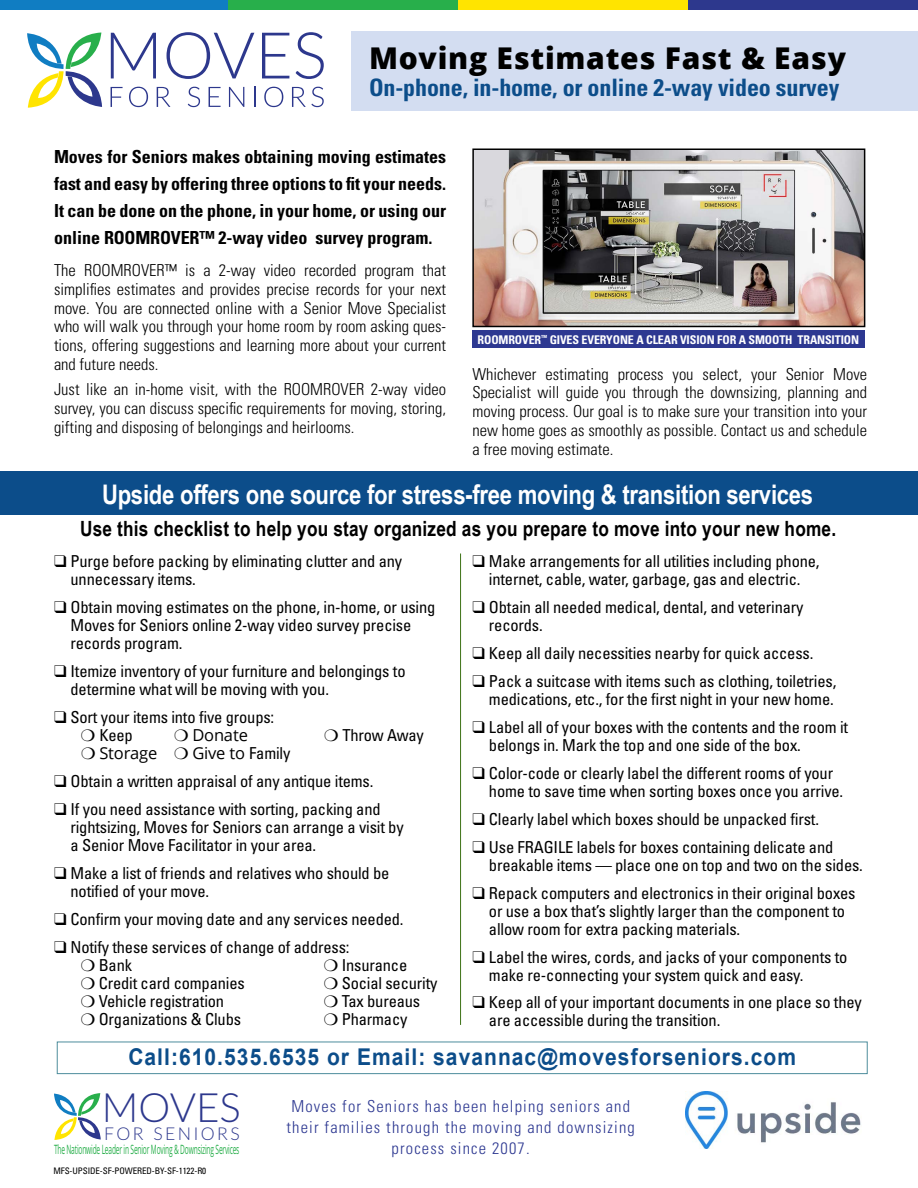
<style>
.page{position:relative;width:918px;height:1188px;background:#fff}
.page>*{position:absolute;margin:0;border:0;box-sizing:border-box;transform-origin:0 0}
.t1{font:300 40.35px "Lato";color:#2d388d}
.t2{font:800 30px "Open Sans";letter-spacing:.025em;color:#000}
.t3{font:700 27px "Arial Narrow";letter-spacing:-.01em;color:#fff}
.t4{font:700 condensed 24px "Univers";letter-spacing:-.005em;color:#0c4d8a}
.t5{font:700 23.1px "Arial";letter-spacing:.05em;color:#0c4d8a;scale:.91 1}
.t6{font:700 21px "Arial Narrow";letter-spacing:.01em;color:#000}
.t7{font:700 condensed 18px/27px "Univers";color:#000;text-align:justify}
.t8{font:300 17.7px "Lato";letter-spacing:.14em;color:#2d388d}
.t9{font:condensed 16.5px/18px "Univers";letter-spacing:-.01em;color:#000}
.t10{font:300 condensed 16.5px/18.8px "Univers";color:#000;text-align:justify}
.t11{font:300 condensed 16.5px/21px "Univers";letter-spacing:.07em;color:#2d3891;text-align:center}
.t12{font:16.5px "Open Sans";letter-spacing:-.01em;color:#000}
.t13{font:12.9px "Open Sans";letter-spacing:-.025em;color:#28af4b;scale:.51 1}
.t14{font:700 condensed 12px "Univers";letter-spacing:-.01em;color:#fff}
.t15{font:condensed 9px "Univers";letter-spacing:-.01em;color:#000}
.s1{font-family:"Univers";font-stretch:condensed}
</style>
<div class="page">
<svg style="left:27px;top:32px;width:75px;height:76px"></svg>
<svg style="left:111px;top:33px;width:45px;height:45px"></svg>
<svg style="left:167px;top:32px;width:87px;height:47px"></svg>
<svg style="left:262px;top:33px;width:27px;height:45px"></svg>
<svg style="left:296px;top:32px;width:28px;height:47px"></svg>
<svg style="left:111px;top:87px;width:12px;height:20px"></svg>
<svg style="left:129px;top:87px;width:19px;height:20px"></svg>
<svg style="left:157px;top:87px;width:13px;height:20px"></svg>
<svg style="left:188px;top:87px;width:12px;height:20px"></svg>
<svg style="left:209px;top:87px;width:12px;height:20px"></svg>
<svg style="left:229px;top:87px;width:15px;height:20px"></svg>
<hr style="left:254px;top:87px;width:2px;height:20px;background:#2d388d">
<svg style="left:264px;top:87px;width:19px;height:20px"></svg>
<svg style="left:292px;top:87px;width:32px;height:20px"></svg>
<div style="left:0;top:0;width:228px;height:9px;background:#107dc2"></div>
<div style="left:228px;top:0;width:230px;height:9px;background:#28af4b"></div>
<div style="left:458px;top:0;width:230px;height:9px;background:#ffe400"></div>
<div style="left:688px;top:0;width:230px;height:9px;background:#2d388d"></div>
<div style="left:351px;top:32px;width:567px;height:79px;background:#d3ddf1"></div>
<img style="left:475px;top:151px;width:387px;height:173px">
<div style="left:472px;top:148px;width:393px;height:179px;border:2px solid #000"></div>
<div style="left:472px;top:331px;width:392px;height:17px;background:#2d3891"></div>
<div style="left:0;top:471px;width:918px;height:43px;background:#0c4d8a"></div>
<div style="left:57px;top:1042px;width:810px;height:32px;border:1px solid #4d8d9c"></div>
<hr style="left:460px;top:554px;width:1px;height:471px;background:#3d7216">
<svg style="left:54px;top:1093px;width:47px;height:47px"></svg>
<img style="left:685px;top:1092px;width:176px;height:56px">
<h2 class="t2" style="left:369px;top:36px;width:479px">Moving Estimates Fast &amp; Easy</h2>
<h3 class="t4" style="left:369px;top:73px;width:472px">On-phone, in-home, or online 2-way video survey</h3>
<p class="t7" style="left:54px;top:143px;width:394px">Moves for Seniors makes obtaining moving estimates fast and easy by offering three options to fit your needs.<br>It can be done on the phone, in your home, or using our online ROOMROVER™ 2-way video survey program.</p>
<p class="t10" style="left:54px;top:261px;width:394px">The ROOMROVER™ is a 2-way video recorded program that simplifies estimates and provides precise records for your next move. You are connected online with a Senior Move Specialist who will walk you through your home room by room asking ques&shy;tions, offering suggestions and learning more about your current and future needs.</p>
<p class="t10" style="left:54px;top:380px;width:394px">Just like an in-home visit, with the ROOMROVER 2-way video survey, you can discuss specific requirements for moving, storing, gifting and disposing of belongings and heirlooms.</p>
<p class="t14" style="left:478px;top:333px;width:383px">ROOMROVER<sup>™</sup> GIVES EVERYONE A CLEAR VISION FOR A SMOOTH TRANSITION</p>
<p class="t10" style="left:472px;top:365px;width:396px">Whichever estimating process you select, your Senior Move Specialist will guide you through the downsizing, planning and moving process. Our goal is to make sure your transition into your new home goes as smoothly as possible. Contact us and schedule a free moving estimate.</p>
<h3 class="t3" style="left:102px;top:474px;width:713px">Upside offers one source for stress-free moving &amp; transition services</h3>
<p class="t6" style="left:80px;top:512px;width:758px">Use this checklist to help you stay organized as you prepare to move into your new home.</p>
<p class="t9" style="left:70px;top:552px;width:333px;text-indent:-16px">❑ Purge before packing by eliminating clutter and any unnecessary items.</p>
<p class="t9" style="left:70px;top:598px;width:366px;text-indent:-16px">❑ Obtain moving estimates on the phone, in-home, or using<br>Moves for Seniors online 2-way video survey precise records program.</p>
<p class="t9" style="left:70px;top:662px;width:337px;text-indent:-16px">❑ Itemize inventory of your furniture and belongings to determine what will be moving with you.</p>
<p class="t9" style="left:99px;top:708px;width:176px;text-indent:-45px">❑ Sort your items into five groups:<br>Keep</p>
<p class="t12" style="left:192px;top:723px;width:57px">Donate</p>
<p class="t9" style="left:342px;top:726px;width:83px">Throw Away</p>
<p class="t12" style="left:99px;top:741px;width:60px">Storage</p>
<p class="t12" style="left:192px;top:741px;width:100px">Give to <span class="s1">Family</span></p>
<p class="t9" style="left:54px;top:772px;width:321px">❑ Obtain a written appraisal of any antique items.</p>
<p class="t9" style="left:71px;top:800px;width:335px;text-indent:-16px">❑ If you need assistance with sorting, packing and rightsizing, Moves for Seniors can arrange a visit by a Senior Move Facilitator in your area.</p>
<p class="t9" style="left:71px;top:863px;width:321px;text-indent:-16px">❑ Make a list of friends and relatives who should be notified of your move.</p>
<p class="t9" style="left:54px;top:909px;width:351px">❑ Confirm your moving date and any services needed.</p>
<p class="t9" style="left:99px;top:937px;width:252px;text-indent:-45px">❑ Notify these services of change of address:<br>Bank</p>
<p class="t9" style="left:342px;top:955px;width:67px">Insurance</p>
<p class="t9" style="left:99px;top:973px;width:148px">Credit card companies</p>
<p class="t9" style="left:342px;top:973px;width:97px">Social security</p>
<p class="t9" style="left:99px;top:991px;width:127px">Vehicle registration</p>
<p class="t9" style="left:342px;top:991px;width:80px">Tax bureaus</p>
<p class="t9" style="left:99px;top:1009px;width:144px">Organizations &amp; Clubs</p>
<p class="t9" style="left:342px;top:1009px;width:67px">Pharmacy</p>
<p class="t9" style="left:472px;top:552px;width:349px;text-align:center">❑ Make arrangements for all utilities including phone, internet, cable, water, garbage, gas and electric.</p>
<p class="t9" style="left:489px;top:598px;width:316px;text-indent:-17px">❑ Obtain all needed medical, dental, and veterinary records.</p>
<p class="t9" style="left:472px;top:644px;width:342px">❑ Keep all daily necessities nearby for quick access.</p>
<p class="t9" style="left:472px;top:671px;width:365px;text-align:right">❑ Pack a suitcase with items such as clothing, toiletries, medications, etc., for the first night in your new home.</p>
<p class="t9" style="left:489px;top:717px;width:361px;text-indent:-16px">❑ Label all of your boxes with the contents and the room it belongs in. Mark the top and one side of the box.</p>
<p class="t9" style="left:489px;top:763px;width:356px;text-indent:-17px">❑ Color-code or clearly label the different rooms of your home to save time when sorting boxes once you arrive.</p>
<p class="t9" style="left:472px;top:809px;width:348px">❑ Clearly label which boxes should be unpacked first.</p>
<p class="t9" style="left:489px;top:837px;width:376px;text-indent:-16px">❑ Use FRAGILE labels for boxes containing delicate and breakable items — place one on top and two on the sides.</p>
<p class="t9" style="left:489px;top:883px;width:368px;text-indent:-16px">❑ Repack computers and electronics in their original boxes or use a box that’s slightly larger than the component to allow room for extra packing materials.</p>
<p class="t9" style="left:489px;top:947px;width:360px;text-indent:-16px">❑ Label the wires, cords, and jacks of your components to make re-connecting your system quick and easy.</p>
<p class="t9" style="left:489px;top:993px;width:374px;text-indent:-16px">❑ Keep all of your important documents in one place so they are accessible during the transition.</p>
<h3 class="t5" style="left:128px;top:1042px;width:735px">Call:610.535.6535 or Email: savannac@movesforseniors.com</h3>
<h1 class="t1" style="left:102px;top:1079px;width:141px">MOVES</h1>
<p class="t8" style="left:104px;top:1121px;width:137px">FOR SENIORS</p>
<p class="t13" style="left:54px;top:1141px;width:365px">The Nationwide Leader in Senior Moving &amp; Downsizing Services</p>
<p class="t15" style="left:53px;top:1165px;width:154px">MFS-UPSIDE-SF-POWERED-BY-SF-1122-R0</p>
<p class="t11" style="left:287px;top:1095px;width:350px">Moves for Seniors has been helping seniors and their families through the moving and downsizing process since 2007.</p>
</div>
